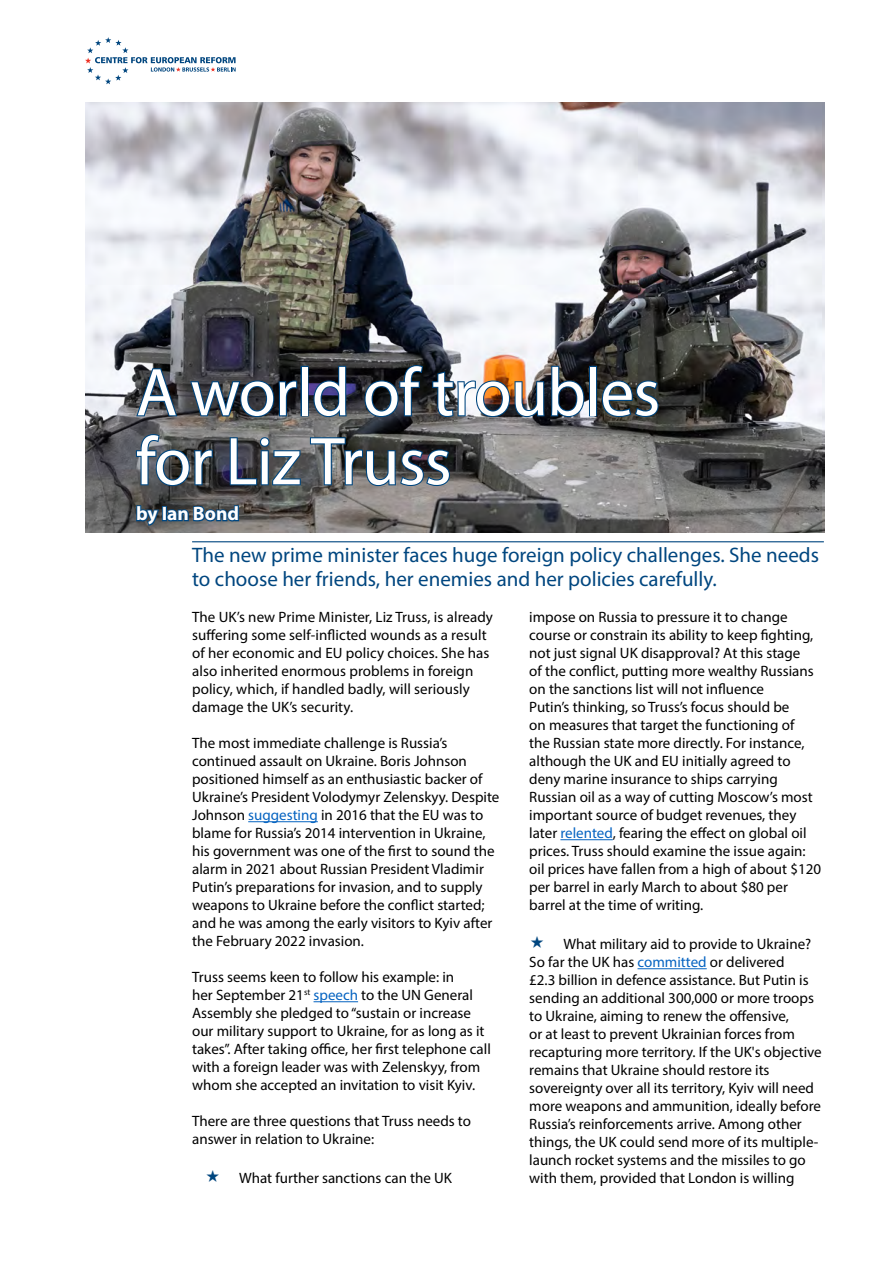
<style>
.page{position:relative;width:893px;height:1263px;background:#fff}
.page>*{position:absolute;margin:0;border:0;box-sizing:border-box;transform-origin:0 0}
.t1{font:68.25px/69px "Myriad Pro";letter-spacing:-.01em;color:#fff}
.t2{font:21px/24px "Myriad Pro";color:#00467f}
.t3{font:700 19.5px "Myriad Pro";color:#fff}
.t4{font:15px/18px "Myriad Pro";color:#000}
.s1{color:#0563c1}
</style>
<div class="page">
<img style="left:85px;top:102px;width:740px;height:431px">
<svg style="left:135px;top:367px;width:44px;height:50px;background:#374655"></svg>
<svg style="left:189px;top:379px;width:109px;height:39px;background:#253749"></svg>
<div style="left:301px;top:366px;width:8px;height:50px;border:2px solid #00467f"></div>
<svg style="left:312px;top:365px;width:36px;height:53px;background:#243451"></svg>
<svg style="left:363px;top:364px;width:61px;height:54px;background:#1c2b39"></svg>
<img style="left:431px;top:365px;width:154px;height:53px">
<div style="left:589px;top:366px;width:8px;height:50px;border:2px solid #00467f"></div>
<svg style="left:601px;top:379px;width:59px;height:39px;background:#273b47"></svg>
<svg style="left:309px;top:436px;width:142px;height:51px;background:#404e58"></svg>
<svg style="left:135px;top:433px;width:167px;height:110px;background:#58626b"></svg>
<hr style="left:192px;top:541px;width:632px;height:1px;background:#00467f">
<hr style="left:248px;top:821px;width:70px;height:1px;background:#0563c1">
<hr style="left:314px;top:1001px;width:44px;height:1px;background:#0563c1">
<hr style="left:560px;top:839px;width:53px;height:1px;background:#0563c1">
<hr style="left:637px;top:968px;width:70px;height:1px;background:#0563c1">
<svg style="left:85px;top:37px;width:151px;height:47px"></svg>
<h1 class="t1" style="left:136px;top:357px;width:526px">A world of troubles for Liz Truss</h1>
<h3 class="t3" style="left:136px;top:501px;width:105px">by Ian Bond</h3>
<h2 class="t2" style="left:192px;top:543px;width:628px">The new prime minister faces huge foreign policy challenges. She needs to choose her friends, her enemies and her policies carefully.</h2>
<p class="t4" style="left:192px;top:608px;width:302px">The UK’s new Prime Minister, Liz Truss, is already suffering some self-inflicted wounds as a result of her economic and EU policy choices. She has also inherited enormous problems in foreign policy, which, if handled badly, will seriously damage the UK’s security.</p>
<p class="t4" style="left:192px;top:734px;width:309px">The most immediate challenge is Russia’s continued assault on Ukraine. Boris Johnson positioned himself as an enthusiastic backer of Ukraine’s President Volodymyr Zelenskyy. Despite Johnson <span class="s1">suggesting</span> in 2016 that the EU was to blame for Russia’s 2014 intervention in Ukraine, his government was one of the first to sound the alarm in 2021 about Russian President Vladimir Putin’s preparations for invasion, and to supply weapons to Ukraine before the conflict started; and he was among the early visitors to Kyiv after the February 2022 invasion.</p>
<p class="t4" style="left:192px;top:968px;width:300px">Truss seems keen to follow his example: in<br>her September 21<sup>st</sup> <span class="s1">speech</span> to the UN General Assembly she pledged to “sustain or increase our military support to Ukraine, for as long as it takes”. After taking office, her first telephone call with a foreign leader was with Zelenskyy, from whom she accepted an invitation to visit Kyiv.</p>
<p class="t4" style="left:192px;top:1112px;width:280px">There are three questions that Truss needs to answer in relation to Ukraine:</p>
<p class="t4" style="left:239px;top:1169px;width:214px">What further sanctions can the UK</p>
<p class="t4" style="left:529px;top:608px;width:293px">impose on Russia to pressure it to change course or constrain its ability to keep fighting, not just signal UK disapproval? At this stage<br>of the conflict, putting more wealthy Russians on the sanctions list will not influence<br>Putin’s thinking, so Truss’s focus should be<br>on measures that target the functioning of<br>the Russian state more directly. For instance, although the UK and EU initially agreed to deny marine insurance to ships carrying Russian oil as a way of cutting Moscow’s most important source of budget revenues, they later <span class="s1">relented</span>, fearing the effect on global oil prices. Truss should examine the issue again: oil prices have fallen from a high of about $120 per barrel in early March to about $80 per barrel at the time of writing.</p>
<p class="t4" style="left:529px;top:935px;width:294px;text-indent:34px">What military aid to provide to Ukraine?<br>So far the UK has <span class="s1">committed</span> or delivered<br>£2.3 billion in defence assistance. But Putin is sending an additional 300,000 or more troops to Ukraine, aiming to renew the offensive,<br>or at least to prevent Ukrainian forces from recapturing more territory. If the UK's objective remains that Ukraine should restore its sovereignty over all its territory, Kyiv will need more weapons and ammunition, ideally before Russia’s reinforcements arrive. Among other things, the UK could send more of its multiple&shy;launch rocket systems and the missiles to go with them, provided that London is willing</p>
</div>
